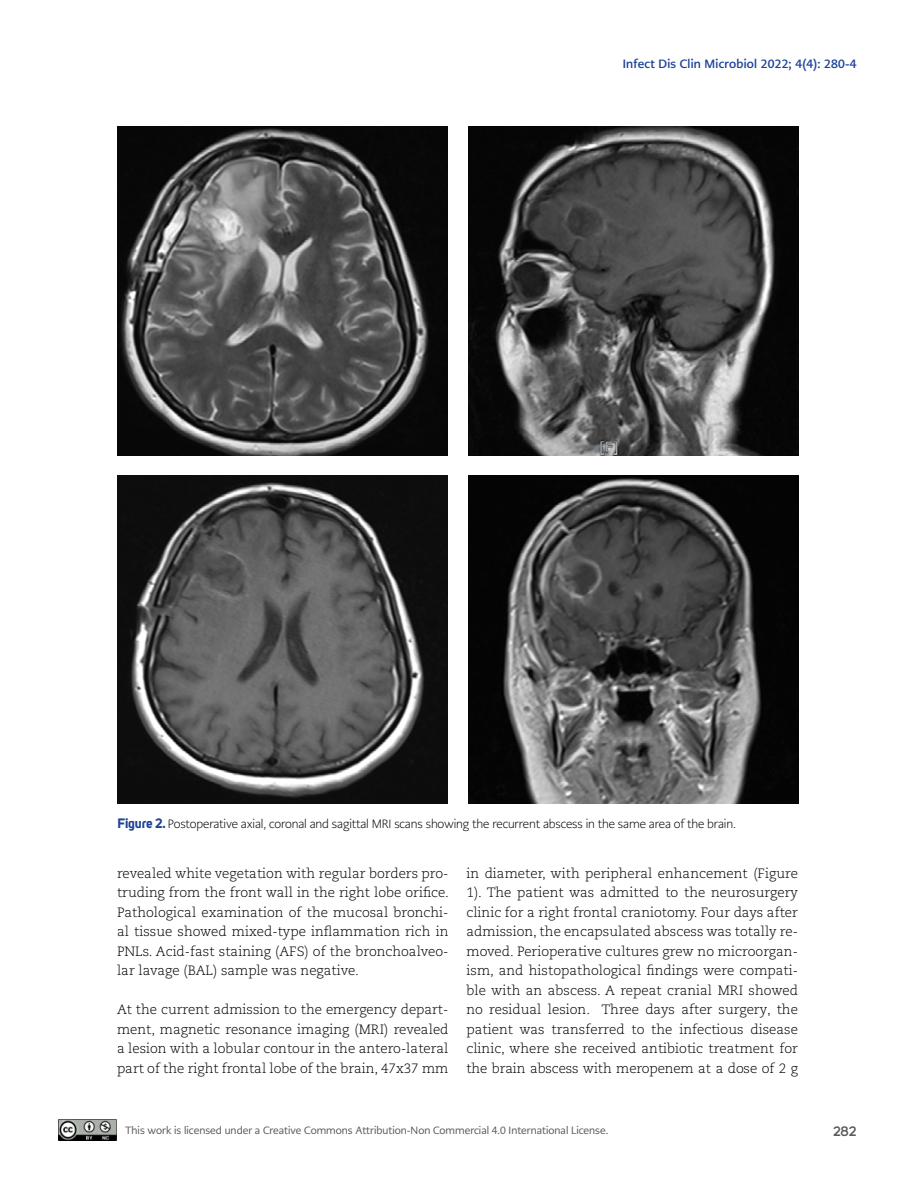
<style>
.page{position:relative;width:915px;height:1191px;background:#fff}
.page>*{position:absolute;margin:0;border:0;box-sizing:border-box;transform-origin:0 0}
.t1{font:300 13.5px/19.5px "Caecilia LT Pro 45";color:#000;text-align:justify}
.t2{font:600 13.5px "Uni Sans";color:#58595b}
.t3{font:300 12px "PMN Caecilia Sans Head";letter-spacing:-.01em;color:#000}
.t4{font:700 12px "PMN Caecilia Sans Head";letter-spacing:.02em;color:#1d4498}
.t5{font:10.5px "PMN Caecilia Sans Head";color:#58595b}
.s1{font-family:"Uni Sans";font-weight:700;font-size:13.5px;color:#1d4498}
</style>
<div class="page">
<img style="left:58px;top:1119px;width:59px;height:21px">
<img style="left:117px;top:127px;width:330px;height:328px">
<img style="left:468px;top:127px;width:330px;height:328px">
<img style="left:117px;top:475px;width:330px;height:328px">
<img style="left:468px;top:475px;width:330px;height:328px">
<p class="t4" style="left:622px;top:56px;width:235px">Infect Dis Clin Microbiol 2022; 4(4): 280-4</p>
<p class="t3" style="left:117px;top:816px;width:619px"><span class="s1">Figure 2.</span> Postoperative axial, coronal and sagittal MRI scans showing the recurrent abscess in the same area of the brain.</p>
<p class="t1" style="left:117px;top:863px;width:333px">revealed white vegetation with regular borders pro&shy;truding from the front wall in the right lobe orifice.<br>Pathological examination of the mucosal bronchi&shy;al tissue showed mixed-type inflammation rich in PNLs. Acid-fast staining (AFS) of the bronchoalveo&shy;lar lavage (BAL) sample was negative.</p>
<p class="t1" style="left:117px;top:999px;width:333px">At the current admission to the emergency depart&shy;ment, magnetic resonance imaging (MRI) revealed a lesion with a lobular contour in the antero-lateral part of the right frontal lobe of the brain, 47x37 mm</p>
<p class="t1" style="left:466px;top:863px;width:333px">in diameter, with peripheral enhancement (Figure 1). The patient was admitted to the neurosurgery clinic for a right frontal craniotomy. Four days after admission, the encapsulated abscess was totally re&shy;moved. Perioperative cultures grew no microorgan&shy;ism, and histopathological findings were compati&shy;ble with an abscess. A repeat cranial MRI showed no residual lesion. Three days after surgery, the patient was transferred to the infectious disease clinic, where she received antibiotic treatment for the brain abscess with meropenem at a dose of 2 g</p>
<p class="t5" style="left:125px;top:1123px;width:484px">This work is licensed under a Creative Commons Attribution-Non Commercial 4.0 International License.</p>
<p class="t2" style="left:832px;top:1123px;width:25px">282</p>
</div>
